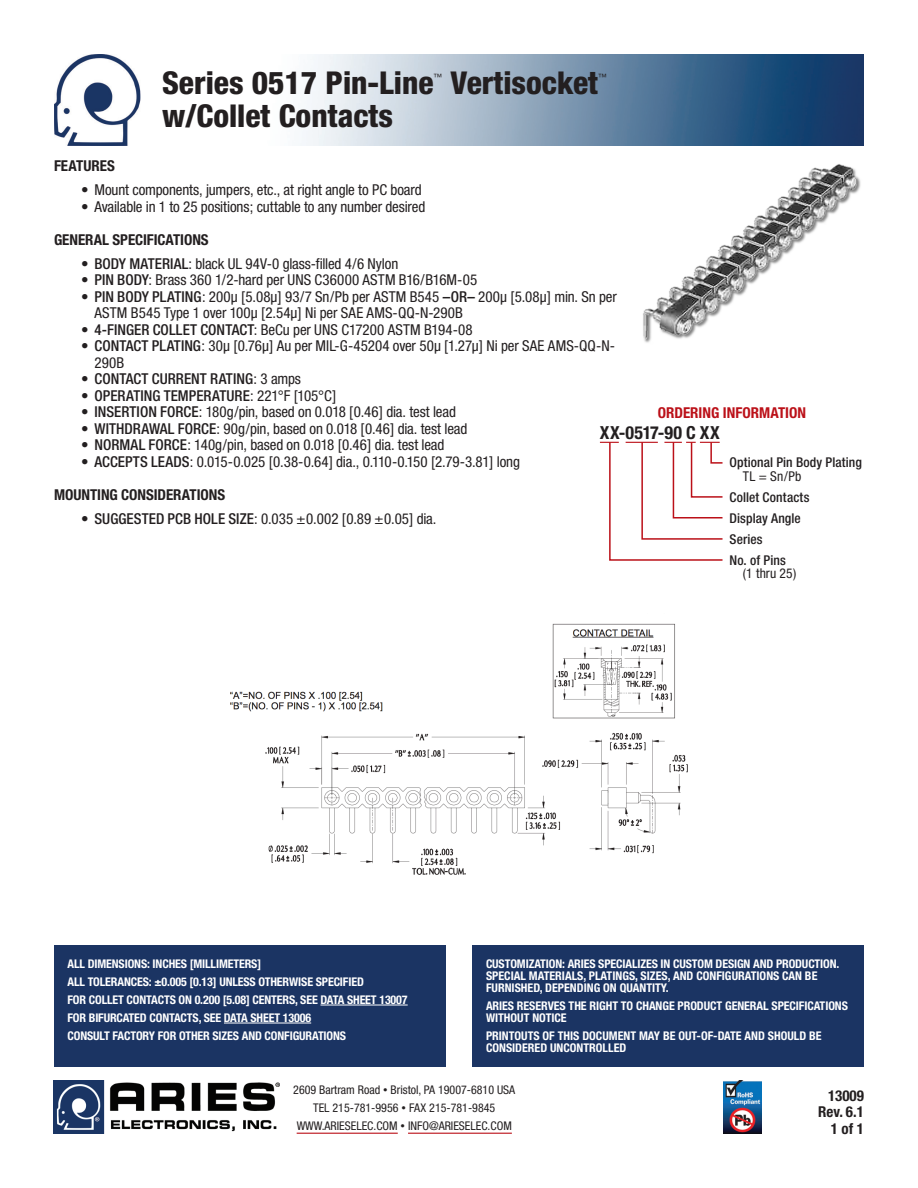
<style>
.page{position:relative;width:918px;height:1188px;background:#fff}
.page>*{position:absolute;margin:0;border:0;box-sizing:border-box;transform-origin:0 0}
.headline{font:800 condensed 31.5px "Helvetica Neue";color:#231f20}
.body{font:700 condensed 18px "Helvetica Neue";letter-spacing:.01em;color:#231f20}
.body-2{font:condensed 15px/16.5px "Helvetica Neue";letter-spacing:-.005em;color:#231f20}
.body-3{font:700 condensed 15px "Helvetica Neue";color:#231f20}
.body-4{font:500 condensed 15px "Helvetica Neue";color:#231f20}
.body-5{font:700 condensed 15px "Helvetica Neue";color:#bb1018}
.body-6{font:500 condensed 13.5px "Helvetica Neue";letter-spacing:.01em;color:#231f20}
.body-7{font:condensed 13.5px "Helvetica Neue";letter-spacing:.01em;color:#231f20}
.t1{font:700 condensed 12px/12px "Helvetica Neue";letter-spacing:-.01em;color:#fff}
.t2{font:condensed 12px "Helvetica Neue";color:#231f20}
.headline-2{font:condensed 8.7px "Helvetica Neue";color:#231f20}
.s1{font-weight:500}
.s2{font-weight:400}
.s3{font-size:9px}
</style>
<div class="page">
<img style="left:54px;top:54px;width:810px;height:92px">
<hr style="left:297px;top:1133px;width:101px;height:1px;background:#bb1018">
<hr style="left:408px;top:1133px;width:104px;height:1px;background:#bb1018">
<img style="left:54px;top:1080px;width:225px;height:54px">
<img style="left:724px;top:1080px;width:37px;height:54px">
<div style="left:473px;top:945px;width:391px;height:121px;background:#1b3463"></div>
<div style="left:54px;top:945px;width:392px;height:121px;background:#1b3463"></div>
<hr style="left:320px;top:1005px;width:88px;height:1px;background:#fff">
<hr style="left:224px;top:1023px;width:87px;height:1px;background:#fff">
<svg style="left:600px;top:441px;width:123px;height:120px"></svg>
<img style="left:643px;top:164px;width:218px;height:179px">
<img style="left:231px;top:623px;width:456px;height:252px">
<p class="headline" style="left:162px;top:63px;width:273px">Series 0517 Pin-Line</p>
<p class="headline-2" style="left:434px;top:71px;width:10px">™</p>
<p class="headline" style="left:450px;top:63px;width:149px">Vertisocket</p>
<p class="headline-2" style="left:598px;top:71px;width:10px">™</p>
<p class="headline" style="left:162px;top:96px;width:233px">w/Collet Contacts</p>
<p class="body-3" style="left:54px;top:157px;width:62px">FEATURES</p>
<p class="body-2" style="left:81px;top:181px;width:342px">• Mount components, jumpers, etc., at right angle to PC board</p>
<p class="body-2" style="left:81px;top:198px;width:346px">• Available in 1 to 25 positions; cuttable to any number desired</p>
<p class="body-3" style="left:54px;top:230px;width:156px">GENERAL SPECIFICATIONS</p>
<p class="body-2" style="left:81px;top:255px;width:319px">• <span class="s1">BODY MATERIAL</span>: black UL 94V-0 glass-filled 4/6 Nylon</p>
<p class="body-2" style="left:81px;top:271px;width:398px">• <span class="s1">PIN BODY</span>: Brass 360 1/2-hard per UNS C36000 ASTM B16/B16M-05</p>
<p class="body-2" style="left:94px;top:288px;width:524px;text-indent:-14px">• <span class="s1">PIN BODY PLATING</span>: 200µ [5.08µ] 93/7 Sn/Pb per ASTM B545 <span class="s1">–OR–</span> 200µ [5.08µ] min. Sn per<br>ASTM B545 Type 1 over 100µ [2.54µ] Ni per SAE AMS-QQ-N-290B</p>
<p class="body-2" style="left:81px;top:321px;width:393px">• <span class="s1">4-FINGER COLLET CONTACT</span>: BeCu per UNS C17200 ASTM B194-08</p>
<p class="body-2" style="left:94px;top:337px;width:522px;text-indent:-14px">• <span class="s1">CONTACT PLATING</span>: 30µ [0.76µ] Au per MIL-G-45204 over 50µ [1.27µ] Ni per SAE AMS-QQ-N-<br>290B</p>
<p class="body-4" style="left:81px;top:370px;width:222px"><span class="s2">•</span> CONTACT CURRENT RATING<span class="s2">: 3 amps</span></p>
<p class="body-4" style="left:81px;top:386px;width:257px"><span class="s2">•</span> OPERATING TEMPERATURE<span class="s2">: 221°F [105°C]</span></p>
<p class="body-2" style="left:81px;top:403px;width:376px">• <span class="s1">INSERTION FORCE</span>: 180g/pin, based on 0.018 [0.46] dia. test lead</p>
<p class="body-2" style="left:81px;top:420px;width:388px">• <span class="s1">WITHDRAWAL FORCE</span>: 90g/pin, based on 0.018 [0.46] dia. test lead</p>
<p class="body-2" style="left:81px;top:436px;width:365px">• <span class="s1">NORMAL FORCE</span>: 140g/pin, based on 0.018 [0.46] dia. test lead</p>
<p class="body-2" style="left:81px;top:453px;width:440px">• <span class="s1">ACCEPTS LEADS</span>: 0.015-0.025 [0.38-0.64] dia., 0.110-0.150 [2.79-3.81] long</p>
<p class="body-3" style="left:54px;top:485px;width:173px">MOUNTING CONSIDERATIONS</p>
<p class="body-2" style="left:81px;top:510px;width:357px">• <span class="s1">SUGGESTED PCB HOLE SIZE</span>: 0.035 ±0.002 [0.89 ±0.05] dia.</p>
<p class="body-5" style="left:658px;top:403px;width:150px">ORDERING INFORMATION</p>
<p class="body" style="left:600px;top:422px;width:121px">XX-0517-90 C XX</p>
<p class="body-6" style="left:729px;top:454px;width:134px">Optional Pin Body Plating</p>
<p class="body-7" style="left:743px;top:468px;width:60px">TL = Sn/Pb</p>
<p class="body-6" style="left:729px;top:489px;width:81px">Collet Contacts</p>
<p class="body-6" style="left:729px;top:510px;width:73px">Display Angle</p>
<p class="body-6" style="left:729px;top:531px;width:35px">Series</p>
<p class="body-6" style="left:729px;top:552px;width:58px">No. of Pins</p>
<p class="body-7" style="left:743px;top:566px;width:55px">(1 thru 25)</p>
<p class="t1" style="left:68px;top:957px;width:195px">ALL DIMENSIONS: INCHES [MILLIMETERS]</p>
<p class="t1" style="left:68px;top:975px;width:298px">ALL TOLERANCES: ±0.005 [0.13] UNLESS OTHERWISE SPECIFIED</p>
<p class="t1" style="left:68px;top:993px;width:342px">FOR COLLET CONTACTS ON 0.200 [5.08] CENTERS, SEE DATA SHEET 13007</p>
<p class="t1" style="left:68px;top:1011px;width:245px">FOR BIFURCATED CONTACTS, SEE DATA SHEET 13006</p>
<p class="t1" style="left:68px;top:1029px;width:280px">CONSULT FACTORY FOR OTHER SIZES AND CONFIGURATIONS</p>
<p class="t1" style="left:486px;top:957px;width:355px">CUSTOMIZATION: ARIES SPECIALIZES IN CUSTOM DESIGN AND PRODUCTION.<br>SPECIAL MATERIALS, PLATINGS, SIZES, AND CONFIGURATIONS CAN BE<br>FURNISHED, DEPENDING ON QUANTITY.</p>
<p class="t1" style="left:486px;top:999px;width:364px">ARIES RESERVES THE RIGHT TO CHANGE PRODUCT GENERAL SPECIFICATIONS<br>WITHOUT NOTICE</p>
<p class="t1" style="left:486px;top:1029px;width:337px">PRINTOUTS OF THIS DOCUMENT MAY BE OUT-OF-DATE AND SHOULD BE<br>CONSIDERED UNCONTROLLED</p>
<p class="t2" style="left:293px;top:1083px;width:223px">2609 Bartram Road <span class="s3">•</span> Bristol, PA 19007-6810 USA</p>
<p class="t2" style="left:313px;top:1101px;width:184px">TEL 215-781-9956 <span class="s3">•</span> FAX 215-781-9845</p>
<p class="t2" style="left:297px;top:1119px;width:217px">WWW.ARIESELEC.COM <span class="s3">•</span> INFO@ARIESELEC.COM</p>
<p class="body-3" style="left:828px;top:1086px;width:37px">13009</p>
<p class="body-3" style="left:818px;top:1103px;width:47px">Rev. 6.1</p>
<p class="body-3" style="left:831px;top:1119px;width:35px">1 of 1</p>
</div>
